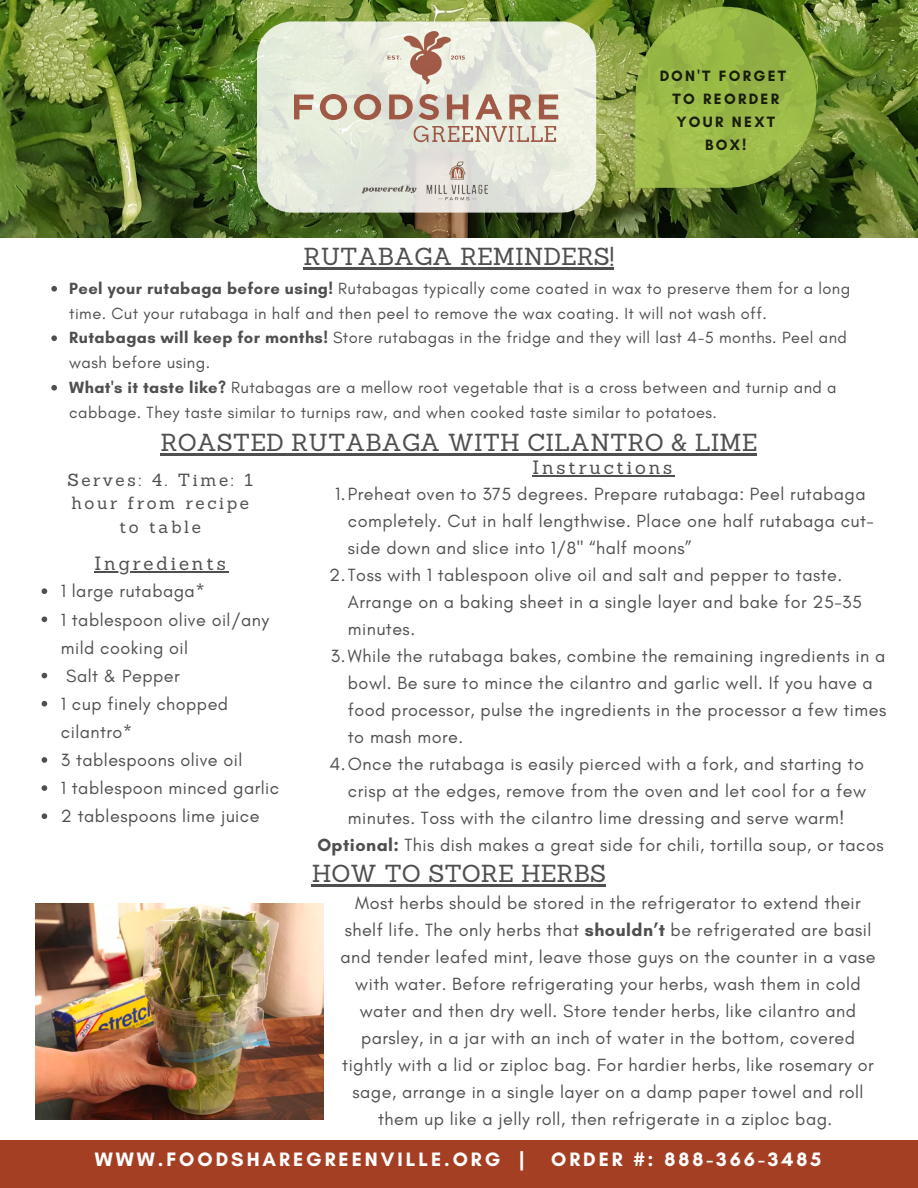
<style>
.page{position:relative;width:918px;height:1188px;background:#fff}
.page>*{position:absolute;margin:0;border:0;box-sizing:border-box;transform-origin:0 0}
.t1{font:24px "Sanchez";color:#4f4f4f}
.t2{font:700 19.8px "Glacial Indifference";letter-spacing:.15em;color:#fff}
.t3{font:18.75px "Sanchez";letter-spacing:.15em;color:#4f4f4f}
.t4{font:18px/27px "Glacial Indifference";letter-spacing:.025em;color:#4f4f4f}
.t5{font:17.1px/23.7px "Sanchez";letter-spacing:.15em;color:#4f4f4f;text-align:center}
.t6{font:16.5px/24.8px "Glacial Indifference";letter-spacing:.025em;color:#4f4f4f}
.t7{font:700 15.3px/22.8px "Glacial Indifference";letter-spacing:.15em;color:#000;text-align:center}
.s1{font-weight:700}
</style>
<div class="page">
<div style="left:0;top:1140px;width:918px;height:48px;background:#a53f23"></div>
<img style="left:0;top:0;width:918px;height:237px">
<svg style="left:635px;top:7px;width:181px;height:181px;background:#90ae42"></svg>
<svg style="left:257px;top:21px;width:339px;height:192px;background:#e6eadc"></svg>
<img style="left:294px;top:31px;width:265px;height:172px">
<img style="left:35px;top:904px;width:288px;height:216px">
<hr style="left:312px;top:884px;width:294px;height:2px;background:#4f4f4f">
<hr style="left:161px;top:453px;width:596px;height:2px;background:#4f4f4f">
<hr style="left:95px;top:572px;width:134px;height:1px;background:#4f4f4f">
<svg style="left:42px;top:588px;width:5px;height:6px"></svg>
<svg style="left:42px;top:617px;width:5px;height:5px"></svg>
<svg style="left:42px;top:673px;width:5px;height:5px"></svg>
<svg style="left:42px;top:701px;width:5px;height:6px"></svg>
<svg style="left:42px;top:757px;width:5px;height:6px"></svg>
<svg style="left:42px;top:785px;width:5px;height:6px"></svg>
<svg style="left:42px;top:813px;width:5px;height:6px"></svg>
<hr style="left:533px;top:475px;width:142px;height:1px;background:#4f4f4f">
<hr style="left:304px;top:267px;width:310px;height:3px;background:#4f4f4f">
<svg style="left:51px;top:286px;width:6px;height:6px"></svg>
<svg style="left:51px;top:335px;width:6px;height:6px"></svg>
<svg style="left:51px;top:385px;width:6px;height:6px"></svg>
<p class="t7" style="left:659px;top:65px;width:128px">DON'T FORGET<br>TO REORDER<br>YOUR NEXT<br>BOX!</p>
<p class="t1" style="left:304px;top:241px;width:312px">RUTABAGA REMINDERS!</p>
<p class="t6" style="left:69px;top:276px;width:783px"><span class="s1">Peel your rutabaga before using!</span> Rutabagas typically come coated in wax to preserve them for a long time. Cut your rutabaga in half and then peel to remove the wax coating. It will not wash off.</p>
<p class="t6" style="left:69px;top:325px;width:779px"><span class="s1">Rutabagas will keep for months!</span> Store rutabagas in the fridge and they will last 4-5 months. Peel and wash before using.</p>
<p class="t6" style="left:69px;top:375px;width:769px"><span class="s1">What's it taste like?</span> Rutabagas are a mellow root vegetable that is a cross between and turnip and a cabbage. They taste similar to turnips raw, and when cooked taste similar to potatoes.</p>
<p class="t1" style="left:161px;top:427px;width:598px">ROASTED RUTABAGA WITH CILANTRO &amp; LIME</p>
<p class="t4" style="left:348px;top:480px;width:528px;text-indent:-13px">1.Preheat oven to 375 degrees. Prepare rutabaga: Peel rutabaga completely. Cut in half lengthwise. Place one half rutabaga cut&shy;side down and slice into 1/8" “half moons”</p>
<p class="t4" style="left:348px;top:561px;width:516px;text-indent:-19px">2.Toss with 1 tablespoon olive oil and salt and pepper to taste.<br>Arrange on a baking sheet in a single layer and bake for 25-35 minutes.</p>
<p class="t4" style="left:348px;top:642px;width:540px;text-indent:-17px">3.While the rutabaga bakes, combine the remaining ingredients in a bowl. Be sure to mince the cilantro and garlic well. If you have a food processor, pulse the ingredients in the processor a few times to mash more.</p>
<p class="t4" style="left:348px;top:750px;width:520px;text-align:justify;text-indent:-18px">4.Once the rutabaga is easily pierced with a fork, and starting to crisp at the edges, remove from the oven and let cool for a few minutes. Toss with the cilantro lime dressing and serve warm!</p>
<p class="t4" style="left:317px;top:831px;width:568px"><span class="s1">Optional:</span> This dish makes a great side for chili, tortilla soup, or tacos</p>
<p class="t3" style="left:533px;top:455px;width:141px">Instructions</p>
<p class="t5" style="left:67px;top:468px;width:187px">Serves: 4. Time: 1 hour from recipe to table</p>
<p class="t3" style="left:95px;top:552px;width:133px">Ingredients</p>
<p class="t4" style="left:61px;top:578px;width:146px">1 large rutabaga*</p>
<p class="t4" style="left:61px;top:605px;width:210px;line-height:28.2px">1 tablespoon olive oil/any mild cooking oil</p>
<p class="t4" style="left:66px;top:662px;width:115px">Salt &amp; Pepper</p>
<p class="t4" style="left:61px;top:689px;width:169px;line-height:28.2px">1 cup finely chopped cilantro*</p>
<p class="t4" style="left:61px;top:746px;width:183px">3 tablespoons olive oil</p>
<p class="t4" style="left:61px;top:774px;width:220px">1 tablespoon minced garlic</p>
<p class="t4" style="left:61px;top:803px;width:200px">2 tablespoons lime juice</p>
<p class="t1" style="left:312px;top:858px;width:296px">HOW TO STORE HERBS</p>
<p class="t4" style="left:340px;top:889px;width:537px;text-align:center">Most herbs should be stored in the refrigerator to extend their shelf life. The only herbs that <span class="s1">shouldn’t</span> be refrigerated are basil and tender leafed mint, leave those guys on the counter in a vase with water. Before refrigerating your herbs, wash them in cold water and then dry well. Store tender herbs, like cilantro and parsley, in a jar with an inch of water in the bottom, covered tightly with a lid or ziploc bag. For hardier herbs, like rosemary or sage, arrange in a single layer on a damp paper towel and roll them up like a jelly roll, then refrigerate in a ziploc bag.</p>
<p class="t2" style="left:95px;top:1147px;width:431px">WWW.FOODSHAREGREENVILLE.ORG |</p>
<p class="t2" style="left:551px;top:1147px;width:272px">ORDER #: 888-366-3485</p>
</div>
